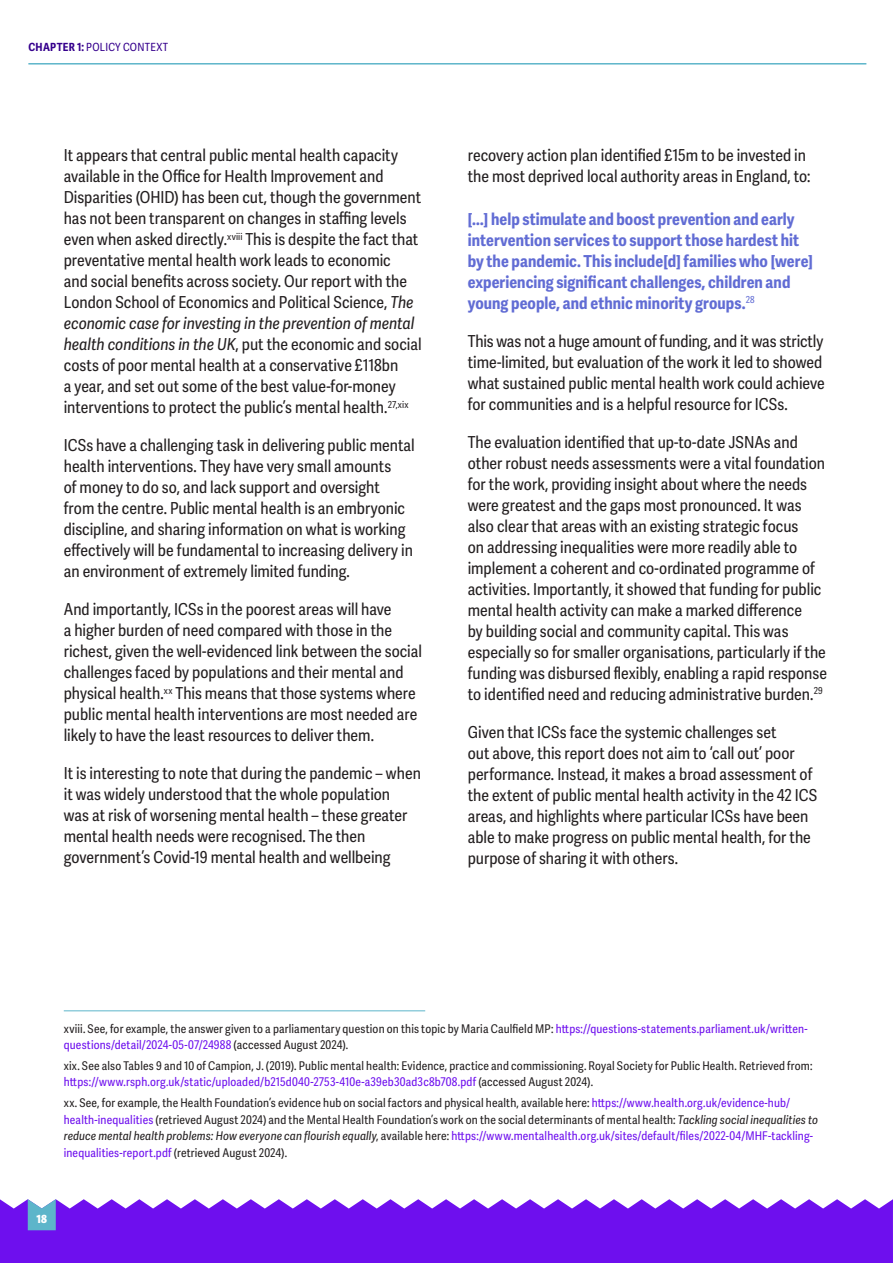
<style>
.page{position:relative;width:893px;height:1263px;background:#fff}
.page>*{position:absolute;margin:0;border:0;box-sizing:border-box;transform-origin:0 0}
.t1{font:16.5px/21px "Adelle Sans Cnd";color:#231f20}
.t2{font:700 16.5px/21px "Adelle Sans Cnd";letter-spacing:.005em;color:#616cd4}
.t3{font:12px/16.5px "Adelle Sans Cnd";letter-spacing:.015em;color:#231f20}
.t4{font:11.25px "Adelle Sans Cnd";letter-spacing:.025em;color:#36008d}
.t5{font:800 11.25px "Adelle Sans Cnd";color:#fff}
.s1{font-weight:700}
.s2{font-style:italic}
.s3{color:#6e0fee}
</style>
<div class="page">
<svg style="left:0;top:1199px;width:893px;height:64px;background:#7820ef"></svg>
<svg style="left:28px;top:1199px;width:28px;height:31px"></svg>
<hr style="left:28px;top:63px;width:838px;height:2px;background:#5db5ca">
<hr style="left:64px;top:1010px;width:361px;height:1px;background:#5db5ca">
<p class="t4" style="left:28px;top:40px;width:141px"><span class="s1">CHAPTER 1:</span> POLICY CONTEXT</p>
<p class="t1" style="left:64px;top:145px;width:359px">It appears that central public mental health capacity available in the Office for Health Improvement and Disparities (OHID) has been cut, though the government has not been transparent on changes in staffing levels even when asked directly.<sup>xviii</sup> This is despite the fact that preventative mental health work leads to economic<br>and social benefits across society. Our report with the London School of Economics and Political Science, <span class="s2">The economic case for investing in the prevention of mental health conditions in the UK</span>, put the economic and social costs of poor mental health at a conservative £118bn<br>a year, and set out some of the best value-for-money interventions to protect the public’s mental health.<sup>27,xix</sup></p>
<p class="t1" style="left:64px;top:435px;width:352px">ICSs have a challenging task in delivering public mental health interventions. They have very small amounts<br>of money to do so, and lack support and oversight<br>from the centre. Public mental health is an embryonic discipline, and sharing information on what is working effectively will be fundamental to increasing delivery in an environment of extremely limited funding.</p>
<p class="t1" style="left:64px;top:600px;width:360px">And importantly, ICSs in the poorest areas will have<br>a higher burden of need compared with those in the richest, given the well-evidenced link between the social challenges faced by populations and their mental and physical health.<sup>xx</sup> This means that those systems where public mental health interventions are most needed are likely to have the least resources to deliver them.</p>
<p class="t1" style="left:64px;top:764px;width:359px">It is interesting to note that during the pandemic – when it was widely understood that the whole population<br>was at risk of worsening mental health – these greater mental health needs were recognised. The then government’s Covid-19 mental health and wellbeing</p>
<p class="t1" style="left:468px;top:145px;width:344px">recovery action plan identified £15m to be invested in the most deprived local authority areas in England, to:</p>
<p class="t2" style="left:468px;top:209px;width:347px">[…] help stimulate and boost prevention and early intervention services to support those hardest hit by the pandemic. This include[d] families who [were] experiencing significant challenges, children and young people, and ethnic minority groups.<sup>28</sup></p>
<p class="t1" style="left:468px;top:331px;width:359px">This was not a huge amount of funding, and it was strictly time-limited, but evaluation of the work it led to showed what sustained public mental health work could achieve for communities and is a helpful resource for ICSs.</p>
<p class="t1" style="left:468px;top:432px;width:361px">The evaluation identified that up-to-date JSNAs and other robust needs assessments were a vital foundation for the work, providing insight about where the needs were greatest and the gaps most pronounced. It was also clear that areas with an existing strategic focus<br>on addressing inequalities were more readily able to implement a coherent and co-ordinated programme of activities. Importantly, it showed that funding for public mental health activity can make a marked difference<br>by building social and community capital. This was especially so for smaller organisations, particularly if the funding was disbursed flexibly, enabling a rapid response to identified need and reducing administrative burden.<sup>29</sup></p>
<p class="t1" style="left:468px;top:722px;width:351px">Given that ICSs face the systemic challenges set<br>out above, this report does not aim to ‘call out’ poor performance. Instead, it makes a broad assessment of the extent of public mental health activity in the 42 ICS areas, and highlights where particular ICSs have been able to make progress on public mental health, for the purpose of sharing it with others.</p>
<p class="t3" style="left:64px;top:1020px;width:745px">xviii. See, for example, the answer given to a parliamentary question on this topic by Maria Caulfield MP: <span class="s3">https://questions-statements.parliament.uk/written&shy;questions/detail/2024-05-07/24988</span> (accessed August 2024).</p>
<p class="t3" style="left:64px;top:1058px;width:750px">xix. See also Tables 9 and 10 of Campion, J. (2019). Public mental health: Evidence, practice and commissioning. Royal Society for Public Health. Retrieved from: <span class="s3">https://www.rsph.org.uk/static/uploaded/b215d040-2753-410e-a39eb30ad3c8b708.pdf</span> (accessed August 2024).</p>
<p class="t3" style="left:64px;top:1095px;width:756px">xx. See, for example, the Health Foundation’s evidence hub on social factors and physical health, available here: <span class="s3">https://www.health.org.uk/evidence-hub/ health-inequalities</span> (retrieved August 2024) and the Mental Health Foundation’s work on the social determinants of mental health: <span class="s2">Tackling social inequalities to reduce mental health problems: How everyone can flourish equally</span>, available here: <span class="s3">https://www.mentalhealth.org.uk/sites/default/files/2022-04/MHF-tackling&shy;inequalities-report.pdf</span> (retrieved August 2024).</p>
<p class="t5" style="left:37px;top:1212px;width:12px">18</p>
</div>
